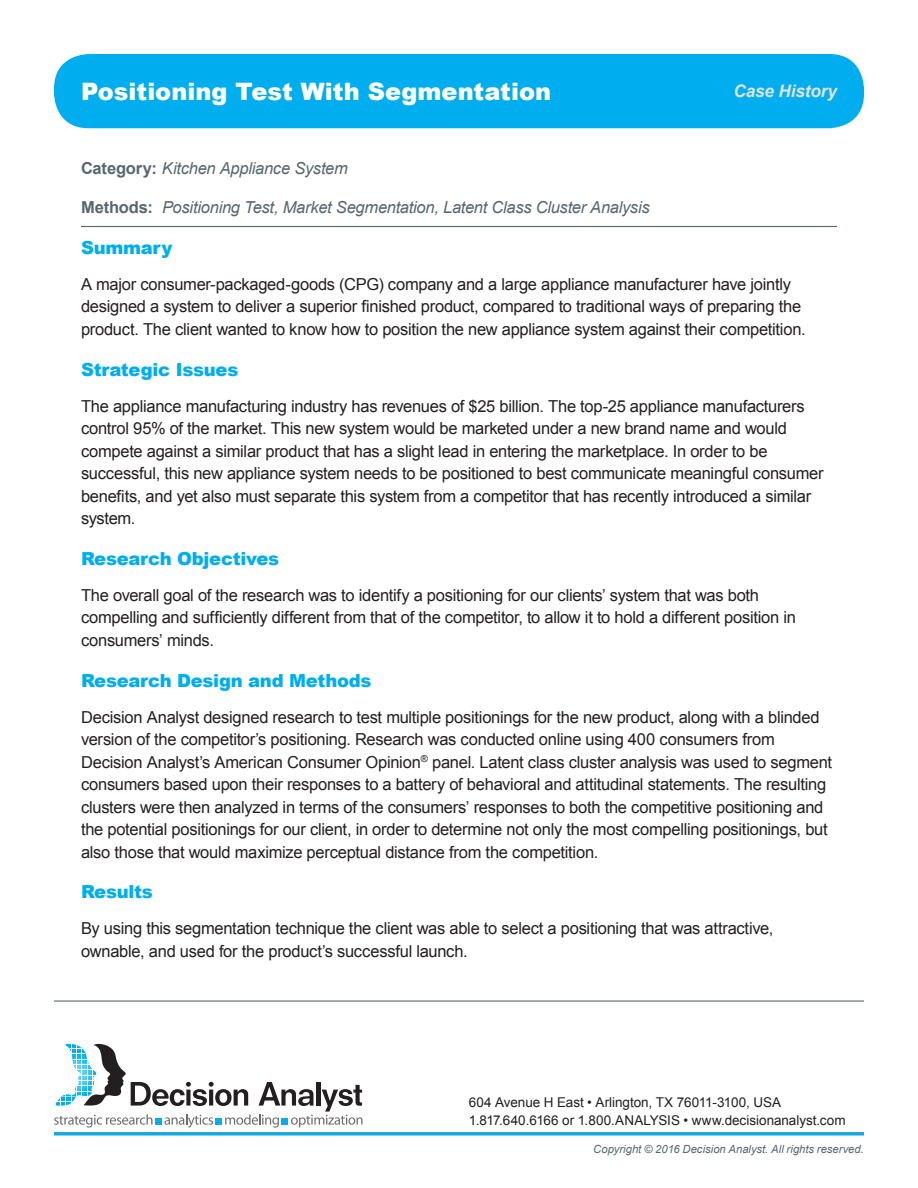
<style>
.page{position:relative;width:918px;height:1188px;background:#fff}
.page>*{position:absolute;margin:0;border:0;box-sizing:border-box;transform-origin:0 0}
.Subhead{font:900 24px "Arial";color:#fff}
.Subhead-2{font:900 18px "Arial";letter-spacing:-.015em;color:#00aeef}
.t1{font:italic 700 17.25px "Arial";letter-spacing:-.01em;color:#dfe3e7}
.Body{font:16.5px/22.5px "Arial";letter-spacing:-.015em;color:#231f20}
.methods{font:italic 16.5px "Arial";letter-spacing:-.015em;color:#58676e}
.t2{font:13.5px/18px "Arial";letter-spacing:-.005em;color:#231f20}
.t3{font:italic 11.25px "Arial";color:#58676e}
.s1{font-weight:700;font-style:normal}
</style>
<div class="page">
<div style="left:54px;top:54px;width:810px;height:74px;background:#00aeef;border-radius:34px"></div>
<svg style="left:54px;top:1132px;width:810px;height:4px;background:#31b4e4"></svg>
<hr style="left:54px;top:1000px;width:810px;height:2px;background:#58676e">
<svg style="left:54px;top:1044px;width:309px;height:84px"></svg>
<hr style="left:81px;top:226px;width:756px;height:1px;background:#58676e">
<p class="Subhead" style="left:81px;top:74px;width:472px">Positioning Test With Segmentation</p>
<p class="t1" style="left:733px;top:80px;width:105px">Case History</p>
<p class="methods" style="left:81px;top:158px;width:268px"><span class="s1">Category:</span> Kitchen Appliance System</p>
<p class="methods" style="left:81px;top:197px;width:570px"><span class="s1">Methods:</span> Positioning Test, Market Segmentation, Latent Class Cluster Analysis</p>
<p class="Subhead-2" style="left:81px;top:234px;width:93px">Summary</p>
<p class="Body" style="left:81px;top:273px;width:726px">A major consumer-packaged-goods (CPG) company and a large appliance manufacturer have jointly designed a system to deliver a superior finished product, compared to traditional ways of preparing the product. The client wanted to know how to position the new appliance system against their competition.</p>
<p class="Subhead-2" style="left:81px;top:356px;width:159px">Strategic Issues</p>
<p class="Body" style="left:81px;top:395px;width:744px">The appliance manufacturing industry has revenues of $25 billion. The top-25 appliance manufacturers control 95% of the market. This new system would be marketed under a new brand name and would compete against a similar product that has a slight lead in entering the marketplace. In order to be successful, this new appliance system needs to be positioned to best communicate meaningful consumer benefits, and yet also must separate this system from a competitor that has recently introduced a similar system.</p>
<p class="Subhead-2" style="left:81px;top:545px;width:200px">Research Objectives</p>
<p class="Body" style="left:81px;top:584px;width:716px">The overall goal of the research was to identify a positioning for our clients’ system that was both compelling and sufficiently different from that of the competitor, to allow it to hold a different position in consumers’ minds.</p>
<p class="Subhead-2" style="left:81px;top:667px;width:292px">Research Design and Methods</p>
<p class="Body" style="left:81px;top:706px;width:753px">Decision Analyst designed research to test multiple positionings for the new product, along with a blinded version of the competitor’s positioning. Research was conducted online using 400 consumers from Decision Analyst’s American Consumer Opinion<sup>®</sup> panel. Latent class cluster analysis was used to segment consumers based upon their responses to a battery of behavioral and attitudinal statements. The resulting clusters were then analyzed in terms of the consumers’ responses to both the competitive positioning and the potential positionings for our client, in order to determine not only the most compelling positionings, but also those that would maximize perceptual distance from the competition.</p>
<p class="Subhead-2" style="left:81px;top:879px;width:73px">Results</p>
<p class="Body" style="left:81px;top:918px;width:694px">By using this segmentation technique the client was able to select a positioning that was attractive, ownable, and used for the product’s successful launch.</p>
<p class="t2" style="left:469px;top:1093px;width:378px">604 Avenue H East • Arlington, TX 76011-3100, USA<br>1.817.640.6166 or 1.800.ANALYSIS • www.decisionanalyst.com</p>
<p class="t3" style="left:593px;top:1142px;width:272px">Copyright © 2016 Decision Analyst. All rights reserved.</p>
</div>
